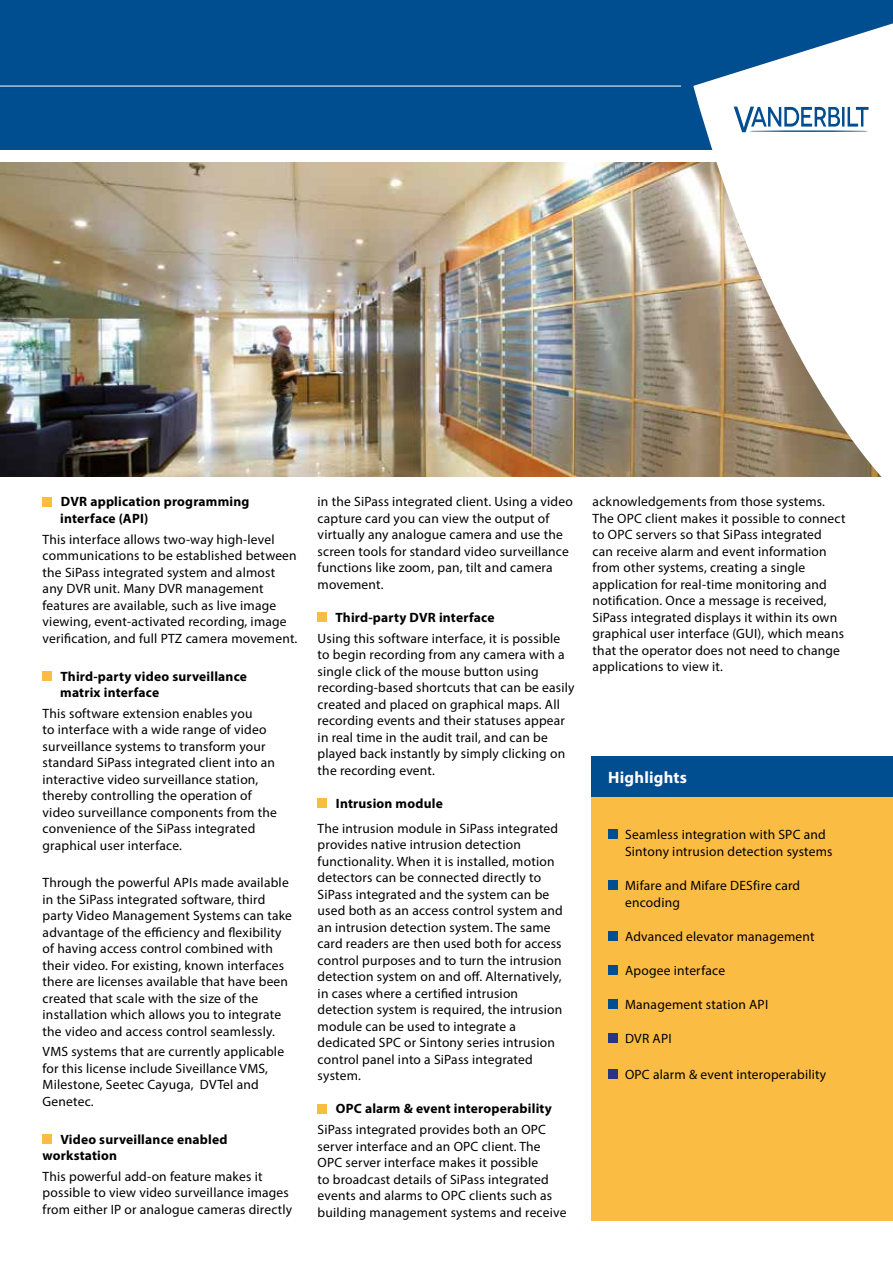
<style>
.page{position:relative;width:893px;height:1263px;background:#fff}
.page>*{position:absolute;margin:0;border:0;box-sizing:border-box;transform-origin:0 0}
.t1{font:700 16.5px "Myriad Pro";letter-spacing:.015em;color:#fff}
.t2{font:13.5px/16.5px "Myriad Pro";letter-spacing:.015em;color:#000}
.t3{font:700 13.5px/16.5px "Myriad Pro";letter-spacing:.015em;color:#000}
</style>
<div class="page">
<div style="left:0;top:0;width:893px;height:149px;background:#004d8f"></div>
<hr style="left:0;top:86px;width:681px;height:1px;background:#fff">
<img style="left:0;top:162px;width:693px;height:315px">
<svg style="left:693px;top:23px;width:200px;height:454px"></svg>
<svg style="left:734px;top:107px;width:134px;height:25px"></svg>
<hr style="left:749px;top:130px;width:119px;height:2px;background:#004d8f;border-radius:50%">
<div style="left:43px;top:497px;width:9px;height:9px;background:#fbbc43"></div>
<div style="left:43px;top:671px;width:9px;height:9px;background:#fbbc43"></div>
<div style="left:43px;top:1134px;width:9px;height:9px;background:#fbbc43"></div>
<div style="left:318px;top:613px;width:9px;height:9px;background:#fbbc43"></div>
<div style="left:318px;top:798px;width:9px;height:10px;background:#fbbc43"></div>
<div style="left:318px;top:1104px;width:9px;height:9px;background:#fbbc43"></div>
<div style="left:591px;top:756px;width:302px;height:40px;background:#004d8f"></div>
<div style="left:591px;top:796px;width:302px;height:424px;background:#fbbc43"></div>
<div style="left:608px;top:829px;width:9px;height:10px;background:#004d8f"></div>
<div style="left:608px;top:880px;width:9px;height:10px;background:#004d8f"></div>
<div style="left:608px;top:931px;width:9px;height:10px;background:#004d8f"></div>
<div style="left:608px;top:965px;width:9px;height:10px;background:#004d8f"></div>
<div style="left:608px;top:999px;width:9px;height:10px;background:#004d8f"></div>
<div style="left:608px;top:1034px;width:9px;height:9px;background:#283583"></div>
<div style="left:608px;top:1070px;width:9px;height:9px;background:#283583"></div>
<p class="t3" style="left:60px;top:493px;width:191px">DVR application programming interface (API)</p>
<p class="t2" style="left:43px;top:531px;width:256px">This interface allows two-way high-level communications to be established between the SiPass integrated system and almost any DVR unit. Many DVR management features are available, such as live image viewing, event-activated recording, image verification, and full PTZ camera movement.</p>
<p class="t3" style="left:60px;top:667px;width:188px">Third-party video surveillance matrix interface</p>
<p class="t2" style="left:43px;top:705px;width:236px">This software extension enables you<br>to interface with a wide range of video surveillance systems to transform your standard SiPass integrated client into an interactive video surveillance station, thereby controlling the operation of video surveillance components from the convenience of the SiPass integrated graphical user interface.</p>
<p class="t2" style="left:43px;top:874px;width:251px">Through the powerful APIs made available in the SiPass integrated software, third party Video Management Systems can take advantage of the efficiency and flexibility of having access control combined with their video. For existing, known interfaces there are licenses available that have been created that scale with the size of the installation which allows you to integrate the video and access control seamlessly.</p>
<p class="t2" style="left:43px;top:1043px;width:243px">VMS systems that are currently applicable for this license include Siveillance VMS,<br>Milestone, Seetec Cayuga, DVTel and<br>Genetec.</p>
<p class="t3" style="left:43px;top:1130px;width:186px;text-indent:18px">Video surveillance enabled workstation</p>
<p class="t2" style="left:43px;top:1168px;width:251px">This powerful add-on feature makes it possible to view video surveillance images from either IP or analogue cameras directly</p>
<p class="t2" style="left:318px;top:493px;width:257px">in the SiPass integrated client. Using a video capture card you can view the output of virtually any analogue camera and use the screen tools for standard video surveillance functions like zoom, pan, tilt and camera movement.</p>
<p class="t3" style="left:335px;top:609px;width:161px">Third-party DVR interface</p>
<p class="t2" style="left:318px;top:630px;width:258px">Using this software interface, it is possible to begin recording from any camera with a single click of the mouse button using recording-based shortcuts that can be easily created and placed on graphical maps. All recording events and their statuses appear in real time in the audit trail, and can be played back instantly by simply clicking on the recording event.</p>
<p class="t3" style="left:336px;top:794px;width:108px">Intrusion module</p>
<p class="t2" style="left:318px;top:820px;width:247px">The intrusion module in SiPass integrated provides native intrusion detection functionality. When it is installed, motion detectors can be connected directly to SiPass integrated and the system can be used both as an access control system and an intrusion detection system. The same card readers are then used both for access control purposes and to turn the intrusion detection system on and off. Alternatively, in cases where a certified intrusion detection system is required, the intrusion module can be used to integrate a dedicated SPC or Sintony series intrusion control panel into a SiPass integrated system.</p>
<p class="t3" style="left:336px;top:1100px;width:217px">OPC alarm &amp; event interoperability</p>
<p class="t2" style="left:318px;top:1121px;width:250px">SiPass integrated provides both an OPC server interface and an OPC client. The OPC server interface makes it possible<br>to broadcast details of SiPass integrated events and alarms to OPC clients such as building management systems and receive</p>
<p class="t2" style="left:593px;top:493px;width:254px">acknowledgements from those systems.<br>The OPC client makes it possible to connect to OPC servers so that SiPass integrated can receive alarm and event information from other systems, creating a single application for real-time monitoring and notification. Once a message is received, SiPass integrated displays it within its own graphical user interface (GUI), which means that the operator does not need to change applications to view it.</p>
<p class="t1" style="left:608px;top:767px;width:80px">Highlights</p>
<p class="t2" style="left:625px;top:825px;width:209px;line-height:17px">Seamless integration with SPC and<br>Sintony intrusion detection systems</p>
<p class="t2" style="left:625px;top:876px;width:177px;line-height:17px">Mifare and Mifare DESfire card encoding</p>
<p class="t2" style="left:625px;top:928px;width:191px">Advanced elevator management</p>
<p class="t2" style="left:625px;top:962px;width:102px">Apogee interface</p>
<p class="t2" style="left:625px;top:996px;width:145px">Management station API</p>
<p class="t2" style="left:625px;top:1030px;width:48px">DVR API</p>
<p class="t2" style="left:625px;top:1066px;width:203px">OPC alarm &amp; event interoperability</p>
</div>
